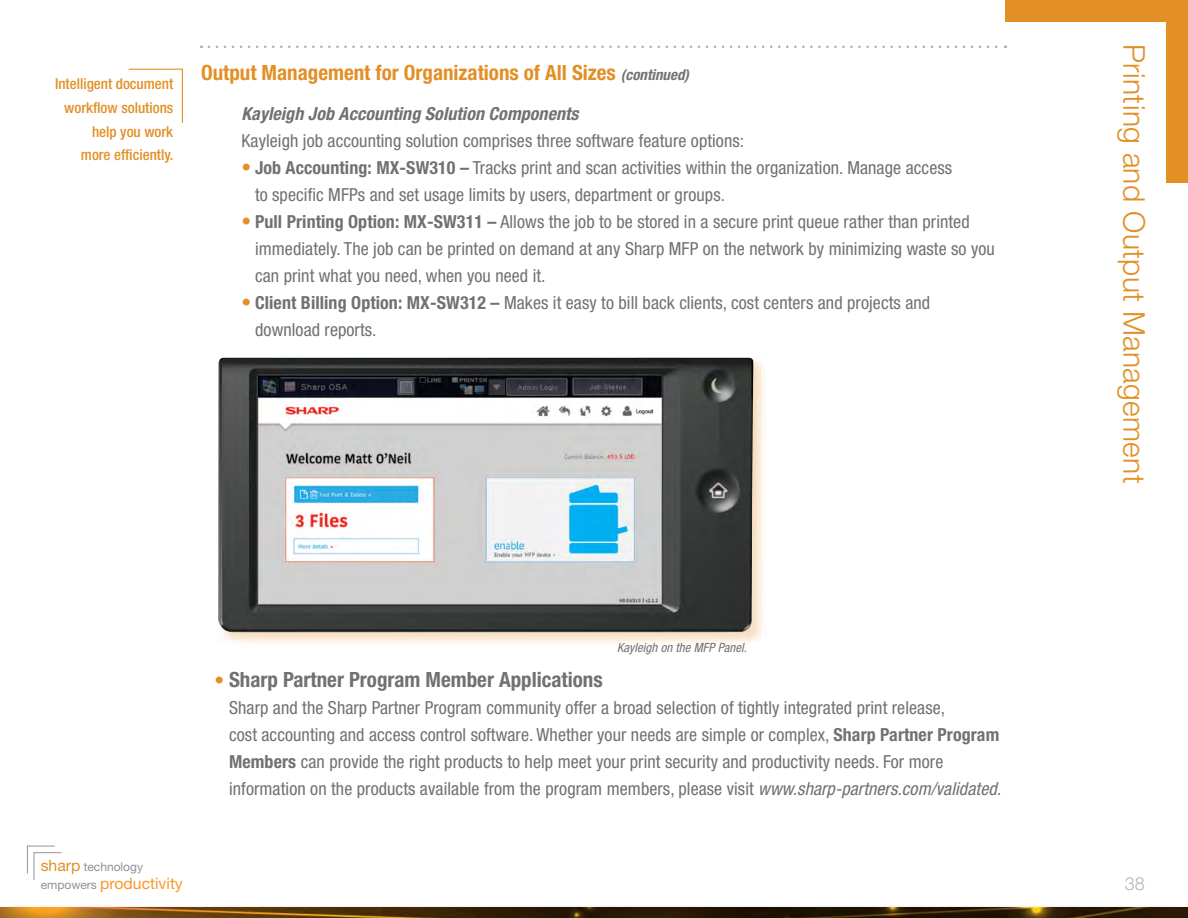
<style>
.page{position:relative;width:1188px;height:918px;background:#fff}
.page>*{position:absolute;margin:0;border:0;box-sizing:border-box;transform-origin:0 0}
.t1{font:300 30px "Helvetica Neue LT Std";letter-spacing:.01em;color:#e28f26}
.t2{font:700 condensed 21px "Helvetica Neue LT Std";color:#e28f26}
.t3{font:700 condensed 21px "Helvetica Neue LT Std";color:#717073}
.t4{font:condensed 18px/27px "Helvetica Neue LT Std";letter-spacing:.005em;color:#717073}
.t5{font:italic 700 condensed 18px "Helvetica Neue LT Std";letter-spacing:.005em;color:#717073}
.t6{font:300 18px "Helvetica Neue LT Std";color:#b3b3b6}
.t7{font:15.75px "Helvetica Neue LT Std";color:#f89728}
.t8{font:500 condensed 15px/23.7px "Helvetica Neue LT Std";color:#e28f26;text-align:right}
.t9{font:italic condensed 12.75px "Helvetica Neue LT Std";letter-spacing:.005em;color:#717073}
.t10{font:12px "Helvetica Neue LT Std";color:#919194}
.s1{font-style:italic;font-size:15px;color:#717073}
.s2{font-weight:700;font-size:19.5px;color:#e28f26}
.s3{font-weight:700}
.s4{font-size:15.75px;color:#e28f26}
.s5{font-size:12px;color:#919194}
.s6{font-size:19.5px;color:#e28f26}
.s7{font-style:italic}
</style>
<div class="page">
<div style="left:1166px;top:0;width:22px;height:183px;background:#e28f26"></div>
<div style="left:1005px;top:0;width:183px;height:22px;background:#e28f26"></div>
<svg style="left:209px;top:46px;width:797px;height:2px"></svg>
<svg style="left:128px;top:68px;width:55px;height:55px"></svg>
<svg style="left:27px;top:845px;width:35px;height:35px"></svg>
<div style="left:0;top:903px;width:1188px;height:15px;background:#fafafa"></div>
<img style="left:0;top:907px;width:1188px;height:11px">
<div style="left:216px;top:356px;width:552px;height:292px;background:#e28f26;opacity:.3"></div>
<img style="left:218px;top:358px;width:535px;height:274px">
<p class="t8" style="left:55px;top:72px;width:120px">Intelligent document workflow solutions help you work<br>more efficiently.</p>
<p class="t2" style="left:201px;top:60px;width:490px">Output Management for Organizations of All Sizes <span class="s1">(continued)</span></p>
<p class="t5" style="left:242px;top:103px;width:339px">Kayleigh Job Accounting Solution Components</p>
<p class="t4" style="left:242px;top:127px;width:504px">Kayleigh job accounting solution comprises three software feature options:</p>
<p class="t4" style="left:255px;top:154px;width:699px;text-indent:-14px"><span class="s2">•</span> <span class="s3">Job Accounting: MX-SW310 –</span> Tracks print and scan activities within the organization. Manage access to specific MFPs and set usage limits by users, department or groups.</p>
<p class="t4" style="left:255px;top:208px;width:741px;text-indent:-14px"><span class="s2">•</span> <span class="s3">Pull Printing Option: MX-SW311 –</span> Allows the job to be stored in a secure print queue rather than printed immediately. The job can be printed on demand at any Sharp MFP on the network by minimizing waste so you can print what you need, when you need it.</p>
<p class="t4" style="left:255px;top:289px;width:677px;text-indent:-14px"><span class="s2">•</span> <span class="s3">Client Billing Option: MX-SW312 –</span> Makes it easy to bill back clients, cost centers and projects and download reports.</p>
<p class="t10" style="left:41px;top:859px;width:104px"><span class="s4">sharp</span> technology</p>
<p class="t7" style="left:41px;top:874px;width:144px"><span class="s5">empowers</span> productivity</p>
<p class="t9" style="left:617px;top:640px;width:131px">Kayleigh on the MFP Panel.</p>
<p class="t3" style="left:214px;top:667px;width:390px"><span class="s6">•</span> Sharp Partner Program Member Applications</p>
<p class="t4" style="left:229px;top:694px;width:774px">Sharp and the Sharp Partner Program community offer a broad selection of tightly integrated print release,<br>cost accounting and access control software. Whether your needs are simple or complex, <span class="s3">Sharp Partner Program Members</span> can provide the right products to help meet your print security and productivity needs. For more information on the products available from the program members, please visit <span class="s7">www.sharp-partners.com/validated.</span></p>
<h1 class="t1" style="left:1152px;top:44px;width:441px;rotate:90deg">Printing and Output Management</h1>
<p class="t6" style="left:1125px;top:872px;width:22px">38</p>
</div>
